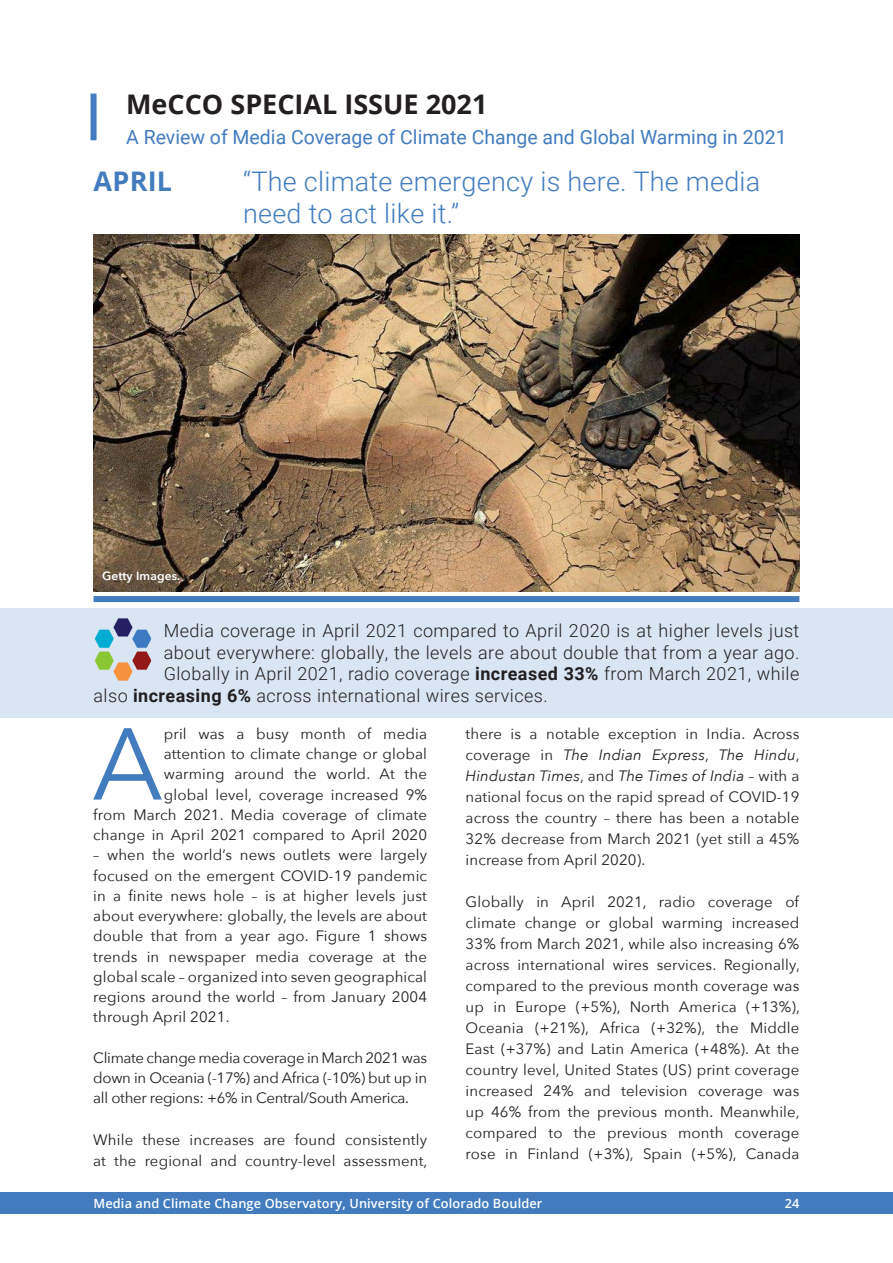
<style>
.page{position:relative;width:893px;height:1263px;background:#fff}
.page>*{position:absolute;margin:0;border:0;box-sizing:border-box;transform-origin:0 0}
.Page_Body_Text_-_Bla{font:100.8px "Avenir Next";color:#427cbf}
.Pull_Quote_Text{font:300 27px/32.4px "Roboto";letter-spacing:.01em;color:#427cbf}
.Page_Header_-_Black{font:700 27px "Open Sans";color:#231f20}
.Blue_Text_-_Align_Le{font:700 27px "Open Sans";letter-spacing:.01em;color:#427cbf}
.Blue_Text_-_Align_Le-2{font:19.5px "Roboto";color:#427cbf}
.Pull_Quote_Text-2{font:300 18px "Roboto";letter-spacing:.025em;color:#231f20}
.Page_Body_Text_-_Bla-2{font:15px/21px "Avenir Next";letter-spacing:.01em;color:#231f20;text-align:justify}
.t1{font:600 12.75px "Open Sans";letter-spacing:.01em;color:#fff}
.Pull_Quote_Text-3{font:600 12px "Avenir Next";letter-spacing:.01em;color:#fff}
.s1{font-weight:700}
.s2{font-style:italic}
</style>
<div class="page">
<div style="left:91px;top:94px;width:6px;height:46px;background:#427cbf"></div>
<div style="left:0;top:1193px;width:893px;height:21px;background:#427cbf"></div>
<div style="left:94px;top:596px;width:705px;height:6px;background:#427cbf"></div>
<div style="left:0;top:608px;width:893px;height:109px;background:#d9e5f2"></div>
<img style="left:94px;top:618px;width:58px;height:62px">
<img style="left:94px;top:234px;width:705px;height:357px">
<p class="Page_Header_-_Black" style="left:126px;top:85px;width:363px">MeCCO SPECIAL ISSUE 2021</p>
<p class="Blue_Text_-_Align_Le-2" style="left:126px;top:123px;width:662px">A Review of Media Coverage of Climate Change and Global Warming in 2021</p>
<p class="Blue_Text_-_Align_Le" style="left:94px;top:162px;width:80px">APRIL</p>
<p class="Pull_Quote_Text" style="left:243px;top:164px;width:519px">“The climate emergency is here. The media need to act like it.”</p>
<p class="Pull_Quote_Text-3" style="left:102px;top:565px;width:80px">Getty Images.</p>
<p class="Pull_Quote_Text-2" style="left:164px;top:618px;width:637px">Media coverage in April 2021 compared to April 2020 is at higher levels just</p>
<p class="Pull_Quote_Text-2" style="left:164px;top:640px;width:637px">about everywhere: globally, the levels are about double that from a year ago.</p>
<p class="Pull_Quote_Text-2" style="left:164px;top:661px;width:637px">Globally in April 2021, radio coverage <span class="s1">increased 33%</span> from March 2021, while</p>
<p class="Pull_Quote_Text-2" style="left:94px;top:683px;width:456px">also <span class="s1">increasing 6%</span> across international wires services.</p>
<p class="Page_Body_Text_-_Bla-2" style="left:93px;top:723px;width:335px;line-height:20.2px;text-align:right">pril was a busy month of media<br>attention to climate change or global<br>warming around the world. At the<br>global level, coverage increased 9%<br>from March 2021. Media coverage of climate change in April 2021 compared to April 2020</p>
<p class="Page_Body_Text_-_Bla-2" style="left:93px;top:844px;width:335px;line-height:20.2px">– when the world’s news outlets were largely focused on the emergent COVID-19 pandemic in a finite news hole – is at higher levels just about everywhere: globally, the levels are about double that from a year ago. Figure 1 shows trends in newspaper media coverage at the global scale – organized into seven geographical regions around the world – from January 2004 through April 2021.</p>
<p class="Page_Body_Text_-_Bla-2" style="left:93px;top:1047px;width:335px;line-height:20.2px">Climate change media coverage in March 2021 was down in Oceania (-17%) and Africa (-10%) but up in all other regions: +6% in Central/South America.</p>
<p class="Page_Body_Text_-_Bla-2" style="left:93px;top:1128px;width:336px">While these increases are found consistently at the regional and country-level assessment,</p>
<p class="Page_Body_Text_-_Bla" style="left:92px;top:679px;width:72px">A</p>
<p class="Page_Body_Text_-_Bla-2" style="left:466px;top:722px;width:336px">there is a notable exception in India. Across coverage in <span class="s2">The Indian Express</span>, <span class="s2">The Hindu</span>, <span class="s2">Hindustan Times</span>, and <span class="s2">The Times of India</span> – with a national focus on the rapid spread of COVID-19 across the country – there has been a notable 32% decrease from March 2021 (yet still a 45% increase from April 2020).</p>
<p class="Page_Body_Text_-_Bla-2" style="left:466px;top:890px;width:336px">Globally in April 2021, radio coverage of climate change or global warming increased 33% from March 2021, while also increasing 6% across international wires services. Regionally, compared to the previous month coverage was up in Europe (+5%), North America (+13%), Oceania (+21%), Africa (+32%), the Middle East (+37%) and Latin America (+48%). At the country level, United States (US) print coverage increased 24% and television coverage was up 46% from the previous month. Meanwhile, compared to the previous month coverage rose in Finland (+3%), Spain (+5%), Canada</p>
<p class="t1" style="left:94px;top:1195px;width:450px">Media and Climate Change Observatory, University of Colorado Boulder</p>
<p class="t1" style="left:785px;top:1195px;width:16px">24</p>
</div>
